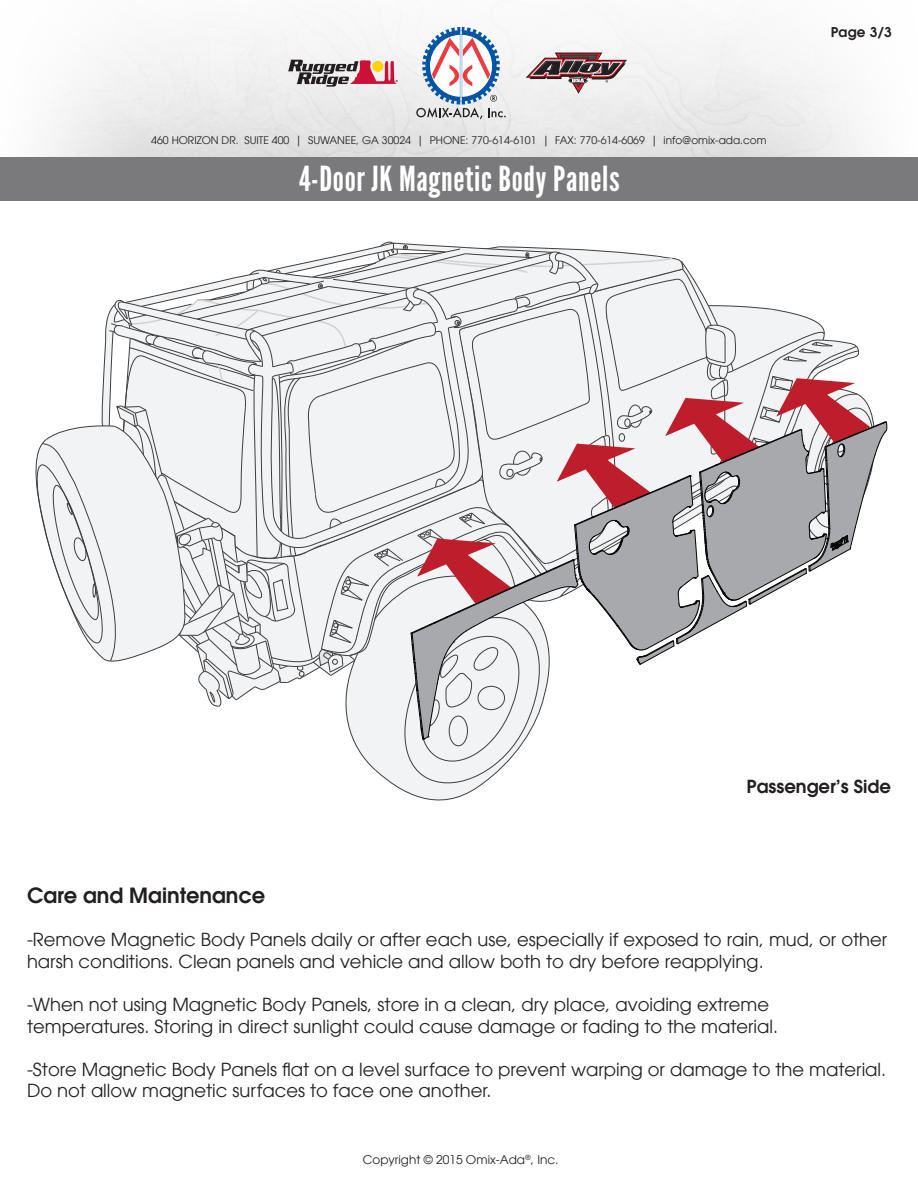
<style>
.page{position:relative;width:918px;height:1188px;background:#fff}
.page>*{position:absolute;margin:0;border:0;box-sizing:border-box;transform-origin:0 0}
.t1{font:34.5px "League Gothic";letter-spacing:.02em;color:#fff}
.t2{font:600 21px "Avant Garde LT";color:#231f20}
.t3{font:18px/21.6px "Avant Garde LT";color:#231f20}
.t4{font:600 18px "Avant Garde LT";color:#231f20}
.t5{font:600 13.5px "Avant Garde LT";color:#231f20}
.t6{font:12px "Avant Garde LT";color:#231f20}
.t7{font:10.5px "Avant Garde LT";color:#231f20}
</style>
<div class="page">
<svg style="left:416px;top:27px;width:90px;height:92px"></svg>
<svg style="left:526px;top:53px;width:101px;height:41px"></svg>
<svg style="left:288px;top:60px;width:110px;height:27px"></svg>
<div style="left:1px;top:157px;width:917px;height:44px;background:#7a797b"></div>
<svg style="left:35px;top:241px;width:852px;height:560px"></svg>
<p class="t7" style="left:151px;top:134px;width:617px">460 HORIZON DR. SUITE 400 | SUWANEE, GA 30024 | PHONE: 770-614-6101 | FAX: 770-614-6069 | info@omix-ada.com</p>
<h1 class="t1" style="left:299px;top:159px;width:322px">4-Door JK Magnetic Body Panels</h1>
<p class="t5" style="left:831px;top:23px;width:63px">Page 3/3</p>
<p class="t4" style="left:747px;top:775px;width:146px">Passenger’s Side</p>
<p class="t2" style="left:27px;top:881px;width:240px">Care and Maintenance</p>
<p class="t3" style="left:27px;top:929px;width:862px">-Remove Magnetic Body Panels daily or after each use, especially if exposed to rain, mud, or other harsh conditions. Clean panels and vehicle and allow both to dry before reapplying.</p>
<p class="t3" style="left:27px;top:994px;width:753px">-When not using Magnetic Body Panels, store in a clean, dry place, avoiding extreme temperatures. Storing in direct sunlight could cause damage or fading to the material.</p>
<p class="t3" style="left:27px;top:1058px;width:861px">-Store Magnetic Body Panels flat on a level surface to prevent warping or damage to the material.<br>Do not allow magnetic surfaces to face one another.</p>
<p class="t6" style="left:363px;top:1153px;width:197px">Copyright © 2015 Omix-Ada<sup>®</sup>, Inc.</p>
</div>
